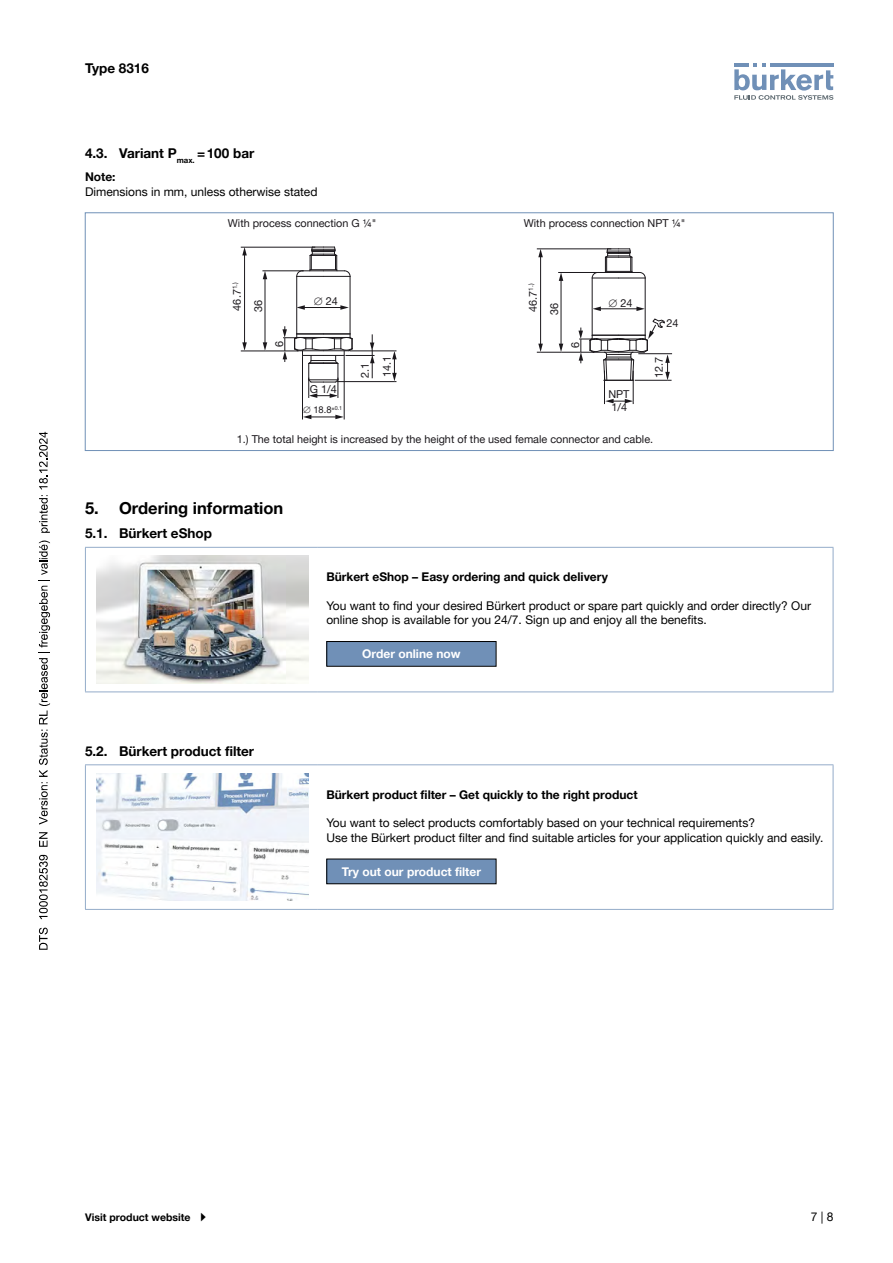
<style>
.page{position:relative;width:893px;height:1263px;background:#fff}
.page>*{position:absolute;margin:0;border:0;box-sizing:border-box;transform-origin:0 0}
.t1{font:700 16.5px "Helvetica Neue LTW1 G";color:#000}
.t2{font:700 13.5px "Helvetica Neue LTW1 G";color:#000}
.t3{font:12px/14.4px "Helvetica Neue LTW1 G";color:#000}
.t4{font:700 12px "Helvetica Neue LTW1 G";color:#000}
.t5{font:700 12px "Helvetica Neue LTW1 G";color:#fff}
.t6{font:10.8px/13px "Helvetica Neue LTW1 G";color:#1b181c}
.t7{font:700 10.5px "Helvetica Neue LTW1 G";color:#000}
.t8{font:9.3px "Helvetica Neue LTW1 G";color:#1b181c}
</style>
<div class="page">
<svg style="left:734px;top:63px;width:99px;height:37px"></svg>
<hr style="left:645px;top:278px;width:1px;height:57px;background:#1b181c">
<hr style="left:592px;top:278px;width:1px;height:57px;background:#1b181c">
<svg style="left:591px;top:248px;width:55px;height:31px"></svg>
<hr style="left:599px;top:308px;width:39px;height:1px;background:#1b181c">
<svg style="left:592px;top:307px;width:9px;height:4px"></svg>
<svg style="left:636px;top:307px;width:9px;height:4px"></svg>
<hr style="left:537px;top:352px;width:57px;height:1px;background:#1b181c">
<hr style="left:561px;top:279px;width:1px;height:66px;background:#1b181c">
<svg style="left:559px;top:344px;width:4px;height:8px"></svg>
<svg style="left:559px;top:273px;width:4px;height:8px"></svg>
<hr style="left:540px;top:256px;width:1px;height:89px;background:#1b181c">
<svg style="left:538px;top:344px;width:5px;height:8px"></svg>
<svg style="left:538px;top:249px;width:5px;height:8px"></svg>
<hr style="left:558px;top:272px;width:41px;height:1px;background:#1b181c">
<hr style="left:537px;top:248px;width:74px;height:1px;background:#1b181c">
<hr style="left:638px;top:353px;width:34px;height:1px;background:#1b181c">
<hr style="left:635px;top:380px;width:37px;height:1px;background:#1b181c">
<svg style="left:578px;top:318px;width:92px;height:63px"></svg>
<hr style="left:604px;top:371px;width:1px;height:33px;background:#1b181c">
<hr style="left:633px;top:371px;width:1px;height:33px;background:#1b181c">
<svg style="left:605px;top:399px;width:28px;height:4px"></svg>
<hr style="left:350px;top:276px;width:1px;height:58px;background:#1b181c">
<hr style="left:296px;top:276px;width:1px;height:58px;background:#1b181c">
<svg style="left:296px;top:247px;width:55px;height:30px"></svg>
<hr style="left:303px;top:307px;width:39px;height:1px;background:#1b181c">
<svg style="left:296px;top:305px;width:9px;height:5px"></svg>
<svg style="left:340px;top:305px;width:9px;height:5px"></svg>
<hr style="left:350px;top:350px;width:46px;height:1px;background:#1b181c">
<hr style="left:337px;top:381px;width:59px;height:1px;background:#1b181c">
<svg style="left:392px;top:351px;width:5px;height:30px"></svg>
<hr style="left:241px;top:351px;width:57px;height:1px;background:#1b181c">
<hr style="left:265px;top:278px;width:1px;height:66px;background:#1b181c">
<svg style="left:263px;top:342px;width:4px;height:9px"></svg>
<svg style="left:263px;top:271px;width:4px;height:8px"></svg>
<hr style="left:244px;top:254px;width:1px;height:90px;background:#1b181c">
<svg style="left:242px;top:342px;width:5px;height:9px"></svg>
<svg style="left:242px;top:248px;width:5px;height:7px"></svg>
<hr style="left:262px;top:270px;width:42px;height:1px;background:#1b181c">
<hr style="left:241px;top:247px;width:74px;height:1px;background:#1b181c">
<hr style="left:302px;top:356px;width:1px;height:63px;background:#1b181c">
<hr style="left:344px;top:356px;width:1px;height:63px;background:#1b181c">
<svg style="left:303px;top:415px;width:41px;height:4px"></svg>
<svg style="left:282px;top:326px;width:93px;height:72px"></svg>
<div style="left:85px;top:213px;width:748px;height:238px;border:1px solid #7090b7"></div>
<hr style="left:318px;top:547px;width:515px;height:1px;background:#94acc9">
<hr style="left:833px;top:548px;width:1px;height:143px;background:#94acc9">
<hr style="left:318px;top:691px;width:515px;height:1px;background:#94acc9">
<hr style="left:85px;top:547px;width:233px;height:1px;background:#94acc9">
<hr style="left:85px;top:548px;width:1px;height:143px;background:#94acc9">
<hr style="left:85px;top:691px;width:233px;height:1px;background:#94acc9">
<img style="left:96px;top:556px;width:213px;height:127px">
<div style="left:327px;top:641px;width:169px;height:25px;background:#7090b7"></div>
<div style="left:326px;top:641px;width:170px;height:26px;border:1px solid #000"></div>
<hr style="left:85px;top:764px;width:233px;height:1px;background:#94acc9">
<hr style="left:85px;top:765px;width:1px;height:144px;background:#94acc9">
<hr style="left:318px;top:764px;width:515px;height:1px;background:#94acc9">
<hr style="left:833px;top:765px;width:1px;height:144px;background:#94acc9">
<hr style="left:85px;top:909px;width:233px;height:1px;background:#94acc9">
<hr style="left:318px;top:909px;width:515px;height:1px;background:#94acc9">
<img style="left:96px;top:773px;width:213px;height:128px">
<div style="left:327px;top:859px;width:169px;height:25px;background:#7090b7"></div>
<div style="left:326px;top:859px;width:170px;height:25px;border:1px solid #000"></div>
<svg style="left:39px;top:927px;width:9px;height:23px"></svg>
<svg style="left:39px;top:855px;width:9px;height:64px"></svg>
<svg style="left:39px;top:832px;width:9px;height:15px"></svg>
<svg style="left:39px;top:540px;width:11px;height:285px"></svg>
<svg style="left:39px;top:495px;width:11px;height:38px"></svg>
<svg style="left:39px;top:432px;width:9px;height:57px"></svg>
<p class="t2" style="left:85px;top:60px;width:65px">Type 8316</p>
<p class="t2" style="left:85px;top:145px;width:171px">4.3. Variant P<sub>max.</sub> =100 bar</p>
<p class="t4" style="left:85px;top:170px;width:32px">Note:</p>
<p class="t3" style="left:85px;top:184px;width:234px">Dimensions in mm, unless otherwise stated</p>
<p class="t6" style="left:228px;top:217px;width:150px">With process connection G ¼"</p>
<p class="t6" style="left:524px;top:217px;width:163px">With process connection NPT ¼"</p>
<p class="t6" style="left:230px;top:311px;width:30px;rotate:-90deg">46.7<sup>1.)</sup></p>
<p class="t6" style="left:252px;top:312px;width:14px;rotate:-90deg">36</p>
<p class="t6" style="left:273px;top:347px;width:8px;rotate:-90deg">6</p>
<p class="t6" style="left:314px;top:295px;width:26px">∅ 24</p>
<p class="t6" style="left:310px;top:382px;width:28px">G 1/4</p>
<p class="t8" style="left:303px;top:404px;width:41px">∅ 18.8<sup>±0.1</sup></p>
<p class="t6" style="left:354px;top:378px;width:24px;line-height:22px;rotate:-90deg">2.1<br>14.1</p>
<p class="t6" style="left:526px;top:312px;width:30px;rotate:-90deg">46.7<sup>1.)</sup></p>
<p class="t6" style="left:548px;top:315px;width:14px;rotate:-90deg">36</p>
<p class="t6" style="left:569px;top:348px;width:8px;rotate:-90deg">6</p>
<p class="t6" style="left:608px;top:296px;width:26px">∅ 24</p>
<p class="t6" style="left:608px;top:388px;width:23px">NPT<br>1/4</p>
<p class="t6" style="left:666px;top:317px;width:14px">24</p>
<p class="t6" style="left:652px;top:378px;width:23px;rotate:-90deg">12.7</p>
<p class="t6" style="left:237px;top:433px;width:418px">1.) The total height is increased by the height of the used female connector and cable.</p>
<h1 class="t1" style="left:85px;top:498px;width:200px">5. Ordering information</h1>
<p class="t2" style="left:85px;top:525px;width:128px">5.1. Bürkert eShop</p>
<p class="t2" style="left:85px;top:743px;width:171px">5.2. Bürkert product filter</p>
<p class="t4" style="left:326px;top:569px;width:283px">Bürkert eShop – Easy ordering and quick delivery</p>
<p class="t3" style="left:326px;top:598px;width:486px">You want to find your desired Bürkert product or spare part quickly and order directly? Our online shop is available for you 24/7. Sign up and enjoy all the benefits.</p>
<p class="t5" style="left:362px;top:646px;width:100px">Order online now</p>
<p class="t4" style="left:326px;top:787px;width:313px">Bürkert product filter – Get quickly to the right product</p>
<p class="t3" style="left:326px;top:816px;width:499px">You want to select products comfortably based on your technical requirements?<br>Use the Bürkert product filter and find suitable articles for your application quickly and easily.</p>
<p class="t5" style="left:342px;top:864px;width:141px">Try out our product filter</p>
<p class="t7" style="left:85px;top:1211px;width:107px">Visit product website</p>
<p class="t3" style="left:811px;top:1209px;width:24px">7 | 8</p>
</div>
